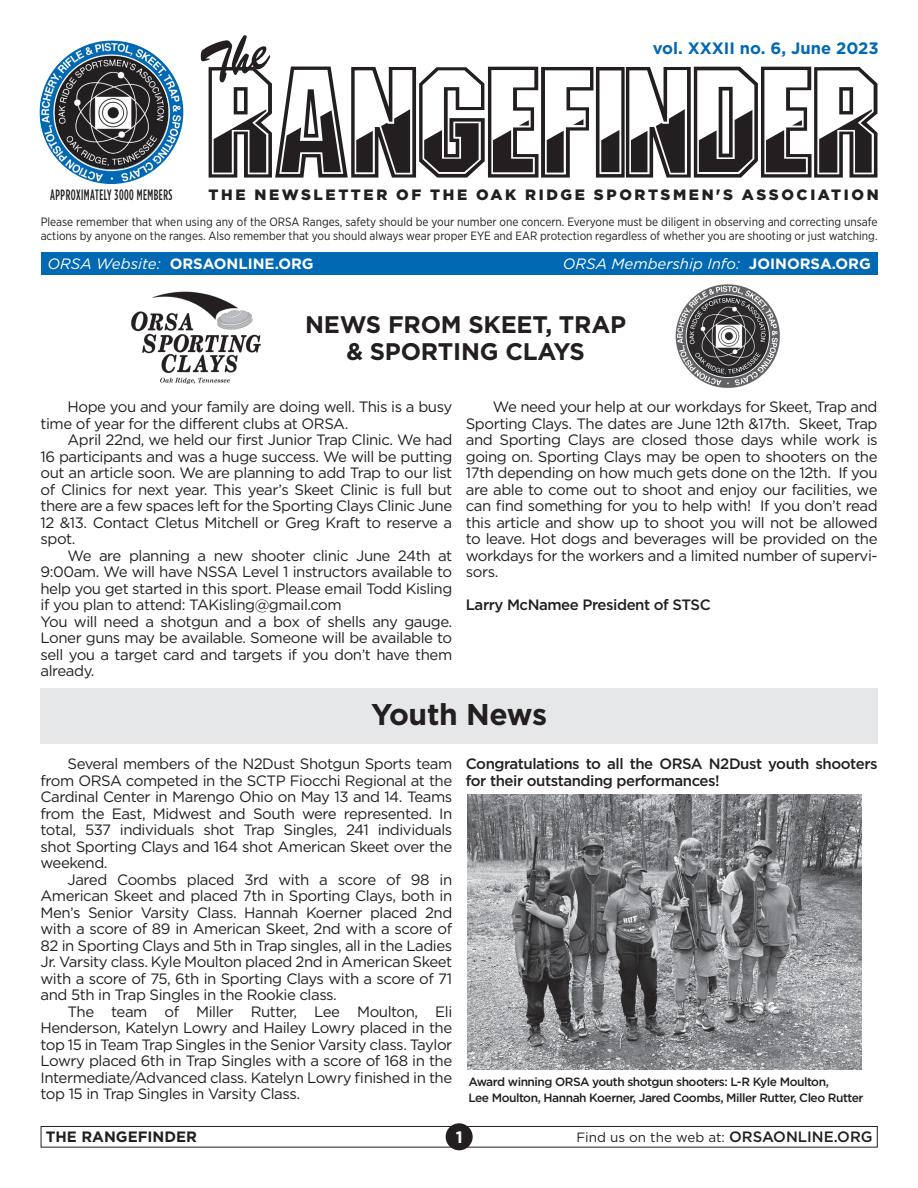
<style>
.page{position:relative;width:918px;height:1188px;background:#fff}
.page>*{position:absolute;margin:0;border:0;box-sizing:border-box;transform-origin:0 0}
.t1{font:149.55px "Gunmetal";color:#231f20}
.t2{font:700 30px "Gotham";letter-spacing:-.01em;color:#231f20}
.t3{font:700 24px/27px "Gotham";letter-spacing:-.01em;color:#231f20;text-align:center}
.t4{font:700 16.5px "Gotham";color:#0168b3}
.t5{font:700 16.5px "Gotham";color:#fff}
.t6{font:15px/16.5px "Gotham";letter-spacing:-.03em;color:#231f20;text-align:justify}
.t7{font:500 15px/16.5px "Gotham";letter-spacing:-.03em;color:#231f20}
.t8{font:900 15px "Gotham";letter-spacing:.17em;color:#231f20}
.t9{font:italic 15px "Gotham";color:#fff}
.t10{font:700 15px "Gotham";color:#fff}
.t11{font:500 15px "Gotham Condensed";letter-spacing:.04em;color:#231f20;scale:.8 1}
.t12{font:700 15px "Gotham";color:#231f20}
.t13{font:13.5px "Gotham";color:#231f20}
.t14{font:12px/14.4px "Gotham Narrow";color:#231f20}
.t15{font:500 12px/16.5px "Gotham";letter-spacing:-.04em;color:#231f20}
.s1{font-weight:400;font-style:italic}
.s2{font-weight:700;font-style:normal}
.s3{font-weight:500;font-size:15px}
</style>
<div class="page">
<div style="left:41px;top:252px;width:837px;height:23px;background:#0168b3"></div>
<div style="left:41px;top:1126px;width:837px;height:22px;border:1px solid #231f20"></div>
<div style="left:446px;top:1123px;width:27px;height:27px;background:#231f20;border-radius:50%"></div>
<img style="left:39px;top:40px;width:144px;height:144px;border-radius:72px">
<img style="left:54px;top:55px;width:115px;height:114px;border-radius:57px">
<div style="left:41px;top:688px;width:837px;height:56px;background:#e6e7e9"></div>
<img style="left:468px;top:794px;width:393px;height:275px">
<img style="left:131px;top:291px;width:130px;height:93px">
<img style="left:675px;top:284px;width:105px;height:104px">
<p class="t4" style="left:653px;top:38px;width:228px">vol. XXXII no. 6, June 2023</p>
<p class="t11" style="left:50px;top:187px;width:154px">APPROXIMATELY 3000 MEMBERS</p>
<h1 class="t1" style="left:209px;top:55px;width:674px">RANGEFINDER</h1>
<p class="t8" style="left:209px;top:186px;width:672px">THE NEWSLETTER OF THE OAK RIDGE SPORTSMEN'S ASSOCIATION</p>
<p class="t14" style="left:41px;top:214px;width:839px">Please remember that when using any of the ORSA Ranges, safety should be your number one concern. Everyone must be diligent in observing and correcting unsafe actions by anyone on the ranges. Also remember that you should always wear proper EYE and EAR protection regardless of whether you are shooting or just watching.</p>
<p class="t10" style="left:47px;top:255px;width:268px"><span class="s1">ORSA Website:</span> ORSAONLINE.ORG</p>
<p class="t9" style="left:563px;top:255px;width:310px">ORSA Membership Info: <span class="s2">JOINORSA.ORG</span></p>
<h3 class="t3" style="left:305px;top:310px;width:322px">NEWS FROM SKEET, TRAP &amp; SPORTING CLAYS</h3>
<p class="t6" style="left:41px;top:398px;width:413px;text-indent:27px">Hope you and your family are doing well. This is a busy time of year for the different clubs at ORSA.</p>
<p class="t6" style="left:41px;top:431px;width:413px;text-indent:27px">April 22nd, we held our first Junior Trap Clinic. We had 16 participants and was a huge success. We will be putting out an article soon. We are planning to add Trap to our list of Clinics for next year. This year’s Skeet Clinic is full but there are a few spaces left for the Sporting Clays Clinic June 12 &amp;13. Contact Cletus Mitchell or Greg Kraft to reserve a spot.</p>
<p class="t6" style="left:41px;top:547px;width:413px;text-align:left;text-indent:27px">We are planning a new shooter clinic June 24th at 9:00am. We will have NSSA Level 1 instructors available to help you get started in this sport. Please email Todd Kisling if you plan to attend: TAKisling@gmail.com<br>You will need a shotgun and a box of shells any gauge.<br>Loner guns may be available. Someone will be available to sell you a target card and targets if you don’t have them already.</p>
<p class="t6" style="left:466px;top:398px;width:413px;text-indent:27px">We need your help at our workdays for Skeet, Trap and Sporting Clays. The dates are June 12th &amp;17th. Skeet, Trap and Sporting Clays are closed those days while work is going on. Sporting Clays may be open to shooters on the 17th depending on how much gets done on the 12th. If you are able to come out to shoot and enjoy our facilities, we can find something for you to help with! If you don’t read this article and show up to shoot you will not be allowed to leave. Hot dogs and beverages will be provided on the workdays for the workers and a limited number of supervi&shy;sors.</p>
<p class="t7" style="left:466px;top:596px;width:246px">Larry McNamee President of STSC</p>
<h2 class="t2" style="left:371px;top:697px;width:178px">Youth News</h2>
<p class="t6" style="left:41px;top:755px;width:413px;text-indent:27px">Several members of the N2Dust Shotgun Sports team from ORSA competed in the SCTP Fiocchi Regional at the Cardinal Center in Marengo Ohio on May 13 and 14. Teams from the East, Midwest and South were represented. In total, 537 individuals shot Trap Singles, 241 individuals shot Sporting Clays and 164 shot American Skeet over the weekend.</p>
<p class="t6" style="left:41px;top:871px;width:413px;text-indent:27px">Jared Coombs placed 3rd with a score of 98 in American Skeet and placed 7th in Sporting Clays, both in Men’s Senior Varsity Class. Hannah Koerner placed 2nd with a score of 89 in American Skeet, 2nd with a score of 82 in Sporting Clays and 5th in Trap singles, all in the Ladies Jr. Varsity class. Kyle Moulton placed 2nd in American Skeet with a score of 75, 6th in Sporting Clays with a score of 71 and 5th in Trap Singles in the Rookie class.</p>
<p class="t6" style="left:41px;top:1003px;width:413px;text-indent:27px">The team of Miller Rutter, Lee Moulton, Eli Henderson, Katelyn Lowry and Hailey Lowry placed in the top 15 in Team Trap Singles in the Senior Varsity class. Taylor Lowry placed 6th in Trap Singles with a score of 168 in the Intermediate/Advanced class. Katelyn Lowry finished in the top 15 in Trap Singles in Varsity Class.</p>
<p class="t7" style="left:466px;top:755px;width:413px">Congratulations to all the ORSA N2Dust youth shooters for their outstanding performances!</p>
<p class="t15" style="left:468px;top:1073px;width:397px">Award winning ORSA youth shotgun shooters: L-R Kyle Moulton,<br>Lee Moulton, Hannah Koerner, Jared Coombs, Miller Rutter, Cleo Rutter</p>
<p class="t12" style="left:46px;top:1128px;width:153px">THE RANGEFINDER</p>
<p class="t5" style="left:456px;top:1127px;width:8px">1</p>
<p class="t13" style="left:576px;top:1130px;width:298px">Find us on the web at: <span class="s3">ORSAONLINE.ORG</span></p>
</div>
